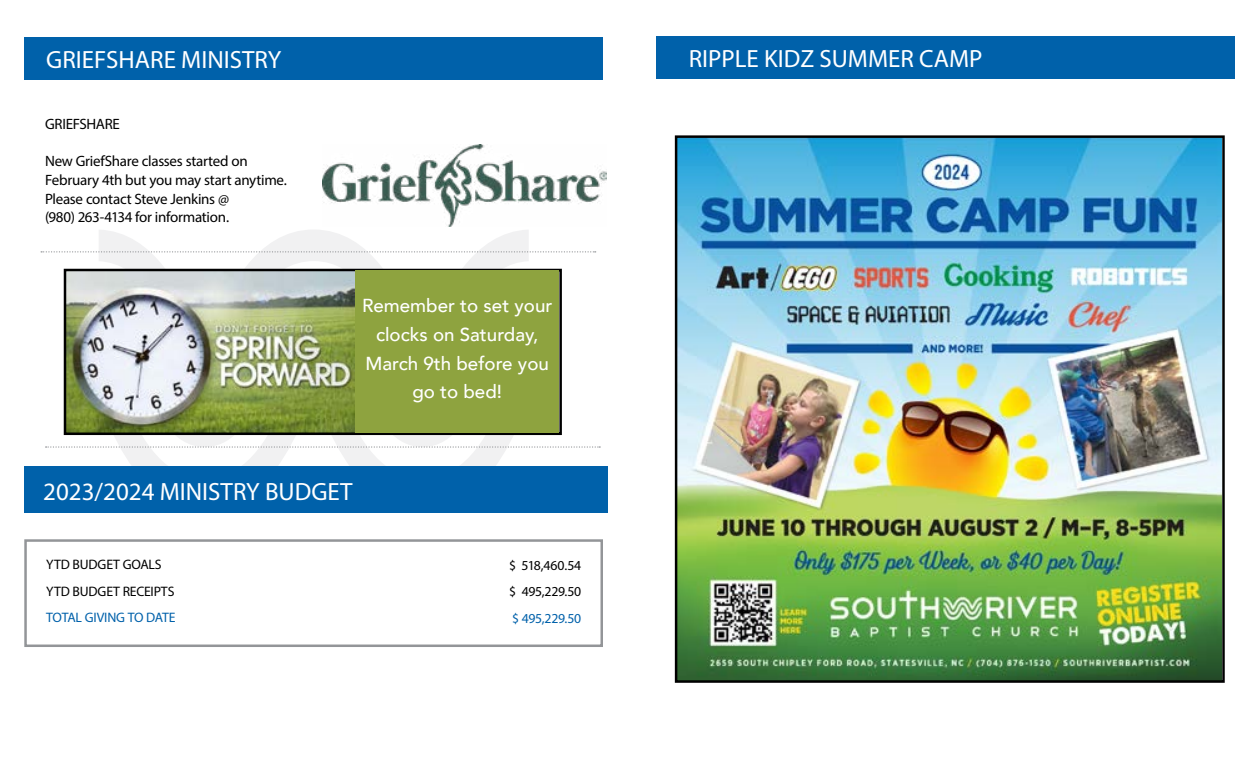
<style>
.page{position:relative;width:1260px;height:765px;background:#fff}
.page>*{position:absolute;margin:0;border:0;box-sizing:border-box;transform-origin:0 0}
.t1{font:25px "Myriad Pro";color:#fff}
.t2{font:500 18.75px/28.8px "Avenir";color:#fff;text-align:center}
.t3{font:15px/18.8px "Myriad Pro";letter-spacing:-.02em;color:#000}
.t4{font:13.75px/26.2px "Myriad Pro";letter-spacing:-.015em;color:#000}
.t5{font:13.75px "Myriad Pro";letter-spacing:-.025em;color:#0061aa}
</style>
<div class="page">
<svg style="left:99px;top:230px;width:430px;height:39px"></svg>
<svg style="left:99px;top:448px;width:430px;height:19px"></svg>
<svg style="left:99px;top:435px;width:430px;height:11px;fill:#f3f3f3"></svg>
<div style="left:24px;top:539px;width:579px;height:108px;border:2px solid #939598"></div>
<div style="left:656px;top:37px;width:579px;height:42px;background:#0061aa"></div>
<div style="left:24px;top:37px;width:579px;height:42px;background:#0061aa"></div>
<div style="left:24px;top:467px;width:584px;height:46px;background:#0061aa"></div>
<svg style="left:41px;top:251px;width:555px;height:1px"></svg>
<svg style="left:46px;top:446px;width:554px;height:2px"></svg>
<img style="left:323px;top:145px;width:283px;height:81px">
<img style="left:678px;top:138px;width:544px;height:542px">
<div style="left:675px;top:135px;width:550px;height:548px;border:2px solid #000"></div>
<img style="left:67px;top:272px;width:288px;height:160px">
<div style="left:64px;top:269px;width:498px;height:166px;border:2px solid #000"></div>
<div style="left:355px;top:271px;width:204px;height:162px;background:#8ea33f"></div>
<h1 class="t1" style="left:46px;top:44px;width:236px">GRIEFSHARE MINISTRY</h1>
<p class="t3" style="left:45px;top:114px;width:77px">GRIEFSHARE</p>
<p class="t3" style="left:45px;top:151px;width:243px">New GriefShare classes started on February 4th but you may start anytime.<br>Please contact Steve Jenkins @<br>(980) 263-4134 for information.</p>
<p class="t2" style="left:362px;top:290px;width:192px">Remember to set your clocks on Saturday,<br>March 9th before you go to bed!</p>
<h1 class="t1" style="left:43px;top:476px;width:311px">2023/2024 MINISTRY BUDGET</h1>
<p class="t4" style="left:46px;top:551px;width:130px">YTD BUDGET GOALS<br>YTD BUDGET RECEIPTS</p>
<p class="t5" style="left:46px;top:609px;width:131px">TOTAL GIVING TO DATE</p>
<p class="t4" style="left:509px;top:552px;width:74px">$ 518,460.54 $ 495,229.50</p>
<p class="t5" style="left:512px;top:610px;width:71px">$ 495,229.50</p>
<h1 class="t1" style="left:689px;top:43px;width:295px">RIPPLE KIDZ SUMMER CAMP</h1>
</div>
